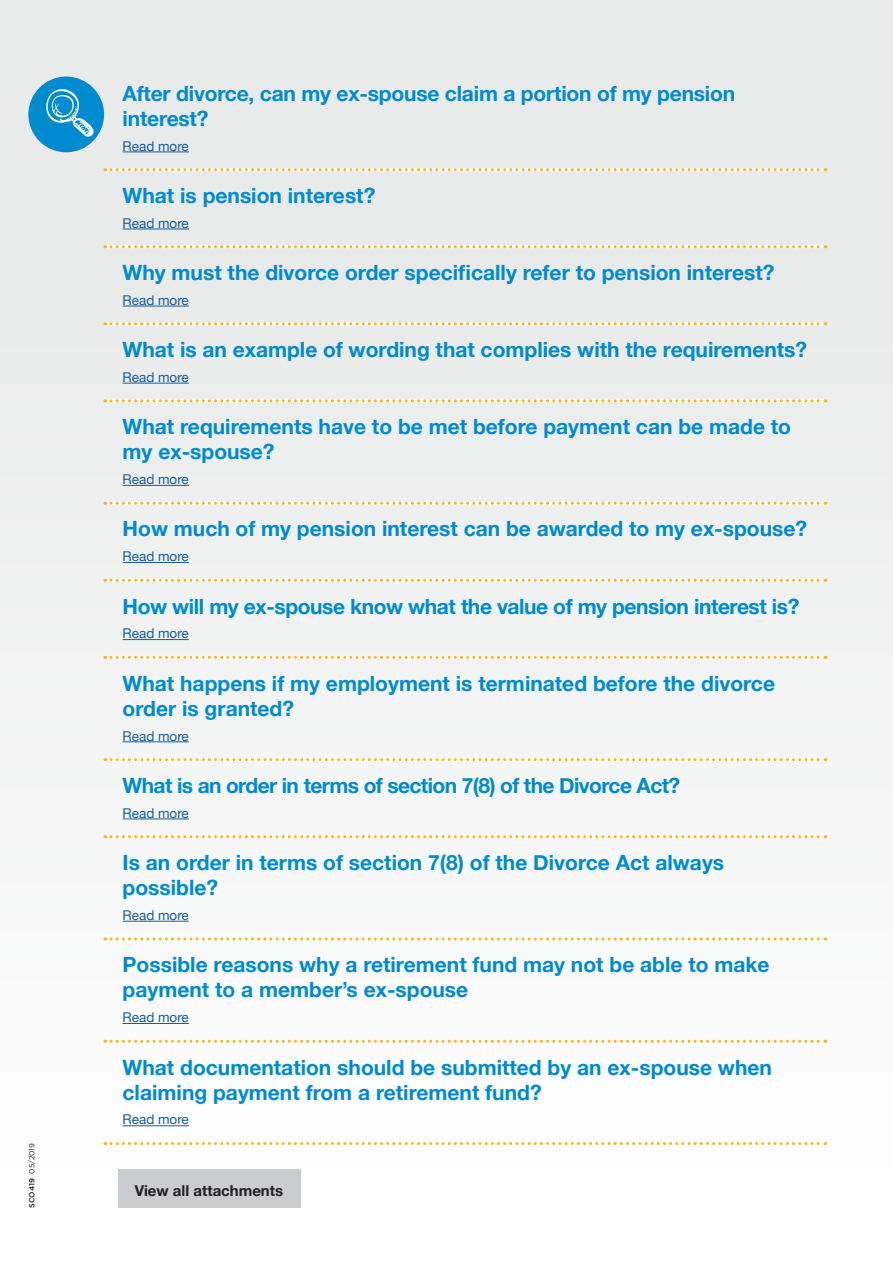
<style>
.page{position:relative;width:893px;height:1263px;background:#fff}
.page>*{position:absolute;margin:0;border:0;box-sizing:border-box;transform-origin:0 0}
.t1{font:700 21px/25.2px "Helvetica Neue";color:#008ad0}
.t2{font:700 21px "Helvetica Neue";letter-spacing:-.02em;color:#008ad0}
.t3{font:700 21px "Helvetica Neue";letter-spacing:-.03em;color:#008ad0}
.t4{font:700 15px "Helvetica Neue";color:#231f20}
.t5{font:13.5px "Helvetica Neue";color:#175d9e}
.t6{font:7.5px "Gotham";color:#231f20}
.s1{font-weight:500}
</style>
<div class="page">
<div style="left:0;top:0;width:893px;height:1263px;background:linear-gradient(to right,#f1f3f2,#f2f3f2)"></div>
<svg style="left:105px;top:168px;width:721px;height:3px"></svg>
<svg style="left:105px;top:245px;width:721px;height:3px"></svg>
<svg style="left:105px;top:322px;width:721px;height:3px"></svg>
<svg style="left:105px;top:399px;width:721px;height:3px"></svg>
<svg style="left:105px;top:502px;width:721px;height:3px"></svg>
<svg style="left:105px;top:579px;width:721px;height:3px"></svg>
<svg style="left:105px;top:656px;width:721px;height:3px"></svg>
<svg style="left:105px;top:758px;width:721px;height:3px"></svg>
<svg style="left:105px;top:835px;width:721px;height:3px"></svg>
<svg style="left:105px;top:1040px;width:721px;height:3px"></svg>
<svg style="left:105px;top:1142px;width:721px;height:3px"></svg>
<svg style="left:105px;top:937px;width:721px;height:3px"></svg>
<hr style="left:123px;top:152px;width:66px;height:1px;background:#175d9e">
<hr style="left:123px;top:229px;width:66px;height:1px;background:#175d9e">
<hr style="left:123px;top:306px;width:66px;height:1px;background:#175d9e">
<hr style="left:123px;top:383px;width:66px;height:1px;background:#175d9e">
<hr style="left:123px;top:485px;width:66px;height:1px;background:#175d9e">
<hr style="left:123px;top:562px;width:66px;height:1px;background:#175d9e">
<hr style="left:123px;top:639px;width:66px;height:1px;background:#175d9e">
<hr style="left:123px;top:741px;width:66px;height:1px;background:#175d9e">
<hr style="left:123px;top:818px;width:66px;height:1px;background:#175d9e">
<hr style="left:123px;top:921px;width:66px;height:1px;background:#175d9e">
<hr style="left:123px;top:1023px;width:66px;height:1px;background:#175d9e">
<hr style="left:123px;top:1125px;width:66px;height:1px;background:#175d9e">
<div style="left:28px;top:77px;width:76px;height:75px;background:#008ad0;border-radius:50%"></div>
<svg style="left:46px;top:89px;width:48px;height:48px"></svg>
<div style="left:118px;top:1169px;width:182px;height:39px;background:#cbccce"></div>
<p class="t6" style="left:27px;top:1208px;width:66px;rotate:-90deg"><span class="s1">SCO419</span> 05/2019</p>
<p class="t1" style="left:123px;top:81px;width:614px">After divorce, can my ex-spouse claim a portion of my pension interest?</p>
<p class="t5" style="left:123px;top:136px;width:68px">Read more</p>
<p class="t1" style="left:123px;top:183px;width:254px">What is pension interest?</p>
<p class="t5" style="left:123px;top:213px;width:68px">Read more</p>
<p class="t1" style="left:123px;top:260px;width:653px">Why must the divorce order specifically refer to pension interest?</p>
<p class="t5" style="left:123px;top:290px;width:68px">Read more</p>
<p class="t1" style="left:123px;top:338px;width:686px">What is an example of wording that complies with the requirements?</p>
<p class="t5" style="left:123px;top:367px;width:68px">Read more</p>
<p class="t1" style="left:123px;top:415px;width:670px">What requirements have to be met before payment can be made to my ex-spouse?</p>
<p class="t5" style="left:123px;top:469px;width:68px">Read more</p>
<p class="t1" style="left:123px;top:517px;width:686px">How much of my pension interest can be awarded to my ex-spouse?</p>
<p class="t5" style="left:123px;top:547px;width:68px">Read more</p>
<p class="t2" style="left:123px;top:589px;width:678px">How will my ex-spouse know what the value of my pension interest is?</p>
<p class="t5" style="left:123px;top:624px;width:68px">Read more</p>
<p class="t1" style="left:123px;top:671px;width:654px">What happens if my employment is terminated before the divorce order is granted?</p>
<p class="t5" style="left:123px;top:726px;width:68px">Read more</p>
<p class="t3" style="left:123px;top:769px;width:559px">What is an order in terms of section 7(8) of the Divorce Act?</p>
<p class="t5" style="left:123px;top:803px;width:68px">Read more</p>
<p class="t1" style="left:123px;top:850px;width:603px">Is an order in terms of section 7(8) of the Divorce Act always possible?</p>
<p class="t5" style="left:123px;top:905px;width:68px">Read more</p>
<p class="t1" style="left:123px;top:953px;width:649px">Possible reasons why a retirement fund may not be able to make payment to a member’s ex-spouse</p>
<p class="t5" style="left:123px;top:1007px;width:68px">Read more</p>
<p class="t1" style="left:123px;top:1055px;width:651px">What documentation should be submitted by an ex-spouse when claiming payment from a retirement fund?</p>
<p class="t5" style="left:123px;top:1110px;width:68px">Read more</p>
<p class="t4" style="left:135px;top:1179px;width:150px">View all attachments</p>
</div>
